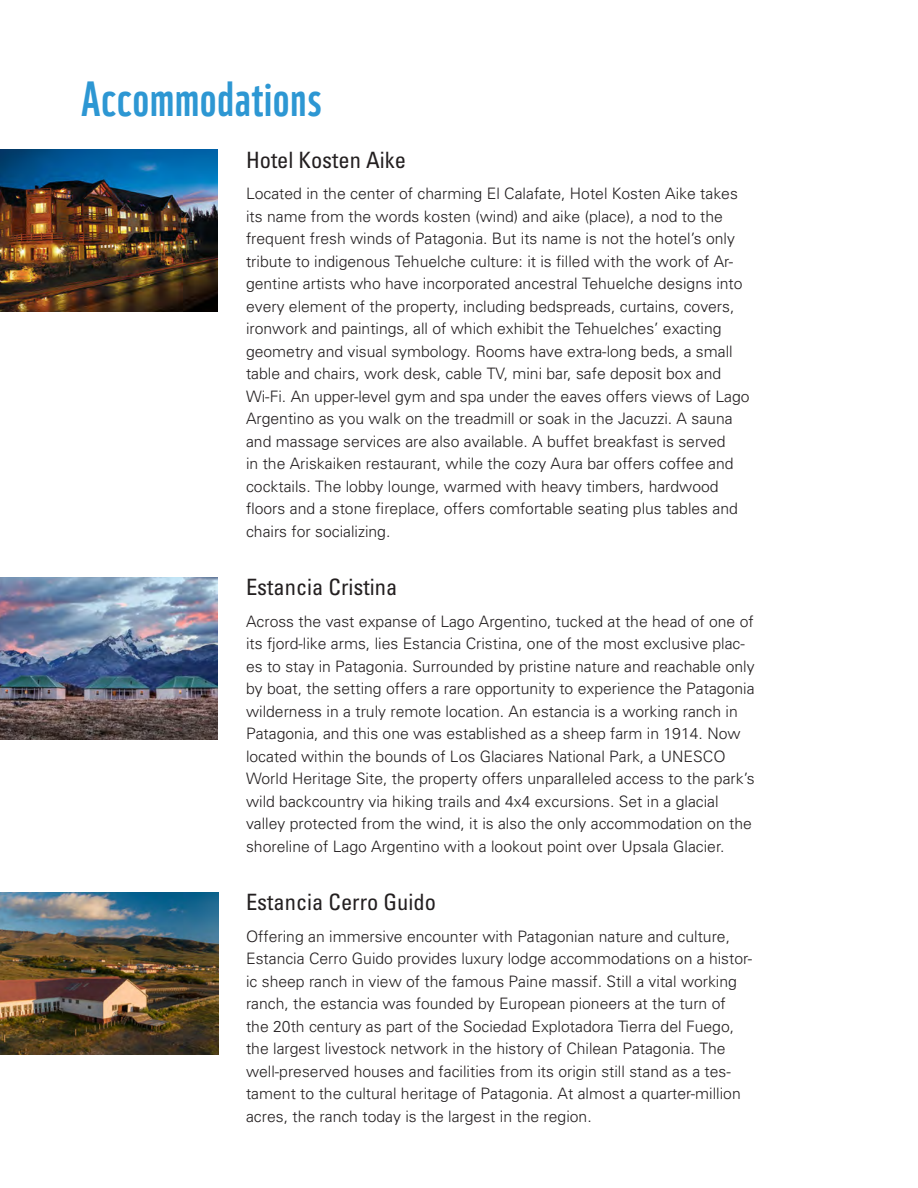
<style>
.page{position:relative;width:918px;height:1188px;background:#fff}
.page>*{position:absolute;margin:0;border:0;box-sizing:border-box;transform-origin:0 0}
.t1{font:48px "WWF";letter-spacing:.02em;color:#2d97d3}
.t2{font:condensed 22.5px "Univers";color:#231f20}
.t3{font:300 15.75px/22.5px "Univers";color:#231f20}
</style>
<div class="page">
<img style="left:0;top:149px;width:217px;height:162px">
<img style="left:0;top:578px;width:217px;height:162px">
<img style="left:1px;top:893px;width:217px;height:162px">
<p class="t1" style="left:81px;top:61px;width:242px">Accommodations</p>
<p class="t2" style="left:246px;top:145px;width:161px">Hotel Kosten Aike</p>
<p class="t3" style="left:246px;top:182px;width:505px">Located in the center of charming El Calafate, Hotel Kosten Aike takes its name from the words kosten (wind) and aike (place), a nod to the frequent fresh winds of Patagonia. But its name is not the hotel’s only tribute to indigenous Tehuelche culture: it is filled with the work of Ar&shy;gentine artists who have incorporated ancestral Tehuelche designs into every element of the property, including bedspreads, curtains, covers, ironwork and paintings, all of which exhibit the Tehuelches’ exacting geometry and visual symbology. Rooms have extra-long beds, a small table and chairs, work desk, cable TV, mini bar, safe deposit box and Wi-Fi. An upper-level gym and spa under the eaves offers views of Lago Argentino as you walk on the treadmill or soak in the Jacuzzi. A sauna and massage services are also available. A buffet breakfast is served<br>in the Ariskaiken restaurant, while the cozy Aura bar offers coffee and cocktails. The lobby lounge, warmed with heavy timbers, hardwood floors and a stone fireplace, offers comfortable seating plus tables and chairs for socializing.</p>
<p class="t2" style="left:246px;top:573px;width:153px">Estancia Cristina</p>
<p class="t3" style="left:246px;top:609px;width:510px">Across the vast expanse of Lago Argentino, tucked at the head of one of its fjord-like arms, lies Estancia Cristina, one of the most exclusive plac&shy;es to stay in Patagonia. Surrounded by pristine nature and reachable only by boat, the setting offers a rare opportunity to experience the Patagonia wilderness in a truly remote location. An estancia is a working ranch in Patagonia, and this one was established as a sheep farm in 1914. Now located within the bounds of Los Glaciares National Park, a UNESCO World Heritage Site, the property offers unparalleled access to the park’s wild backcountry via hiking trails and 4x4 excursions. Set in a glacial valley protected from the wind, it is also the only accommodation on the shoreline of Lago Argentino with a lookout point over Upsala Glacier.</p>
<p class="t2" style="left:246px;top:888px;width:191px">Estancia Cerro Guido</p>
<p class="t3" style="left:246px;top:924px;width:508px">Offering an immersive encounter with Patagonian nature and culture, Estancia Cerro Guido provides luxury lodge accommodations on a histor&shy;ic sheep ranch in view of the famous Paine massif. Still a vital working ranch, the estancia was founded by European pioneers at the turn of the 20th century as part of the Sociedad Explotadora Tierra del Fuego, the largest livestock network in the history of Chilean Patagonia. The well-preserved houses and facilities from its origin still stand as a tes&shy;tament to the cultural heritage of Patagonia. At almost a quarter-million acres, the ranch today is the largest in the region.</p>
</div>
